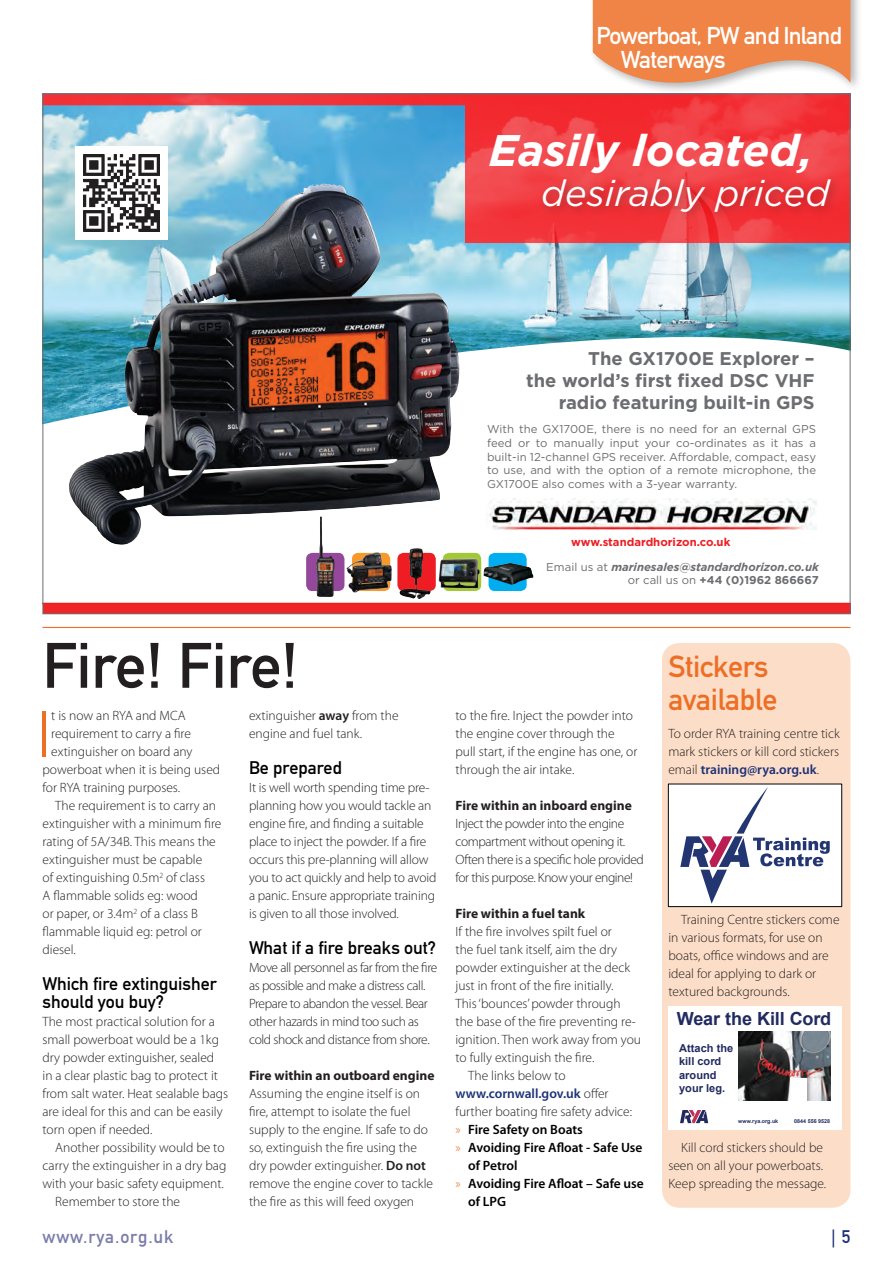
<style>
.page{position:relative;width:893px;height:1263px;background:#fff}
.page>*{position:absolute;margin:0;border:0;box-sizing:border-box;transform-origin:0 0}
.t1{font:300 66.9px "Myriad Pro";color:#ee6e25}
.t2{font:63px "DIN Mittelschrift Std";color:#231f20}
.t3{font:italic 700 44.1px "Gotham HTF";color:#fff}
.t4{font:italic 36.6px "Gotham HTF";color:#fff}
.t5{font:30px/33px "DIN Mittelschrift Std";letter-spacing:-.01em;color:#ee6e25}
.t6{font:24px/24px "DIN Mittelschrift Std";letter-spacing:-.035em;color:#fff}
.t7{font:700 18.45px/22px "Gotham HTF";color:#6c6d70;text-align:right}
.t8{font:700 18.15px "Arial";letter-spacing:-.01em;color:#222b60}
.t9{font:18px/18px "DIN Mittelschrift Std";color:#000}
.t10{font:18px "DIN Mittelschrift Std";letter-spacing:.05em;color:#7b7cab}
.t11{font:300 18px "DIN Neuzeit Grotesk Std";color:#1c3177}
.t12{font:300 13.5px/18px "Myriad Pro";color:#231f20}
.t13{font:300 13.5px/18px "Myriad Pro";letter-spacing:-.025em;color:#231f20}
.t14{font:300 13.5px/18px "Myriad Pro";letter-spacing:-.03em;color:#231f20}
.t15{font:600 13.5px "Myriad Pro";color:#000}
.t16{font:700 13.5px "Myriad Pro";color:#231f20}
.t17{font:600 13.5px "Myriad Pro";color:#1c3177}
.t18{font:11.4px/13.6px "Gotham HTF";color:#6c6d70;text-align:justify}
.t19{font:italic 700 11.4px/13.6px "Gotham HTF";color:#6c6d70;text-align:right}
.t20{font:700 11.25px "Gotham HTF";color:#ee1d23}
.t21{font:700 11.1px/13.2px "Arial";color:#222b60}
.t22{font:700 5.4px "Arial";color:#222b60}
.s1{font-weight:400;font-style:normal}
.s2{font-style:normal}
.s3{font-weight:600}
.s4{font-weight:300;color:#231f20}
.s5{font-weight:300;color:#ee6e25}
.s6{font-weight:600;color:#1c3177}
.s7{font-family:"DIN Mittelschrift Std";font-weight:400}
</style>
<div class="page">
<div style="left:589px;top:0;width:274px;height:95px;background:#231f20;opacity:.4"></div>
<hr style="left:43px;top:627px;width:807px;height:1px;background:#ee6e25">
<img style="left:43px;top:94px;width:807px;height:509px">
<svg style="left:398px;top:553px;width:38px;height:38px"></svg>
<img style="left:399px;top:548px;width:20px;height:51px">
<div style="left:489px;top:553px;width:38px;height:38px;background:#00aeef;border-radius:6px"></div>
<img style="left:484px;top:563px;width:49px;height:22px">
<img style="left:344px;top:550px;width:50px;height:43px">
<div style="left:306px;top:553px;width:38px;height:38px;background:#94479b;border-radius:6px"></div>
<img style="left:316px;top:516px;width:17px;height:81px">
<div style="left:443px;top:553px;width:38px;height:38px;background:#a7c638;border-radius:6px"></div>
<img style="left:435px;top:558px;width:49px;height:31px">
<div style="left:539px;top:175px;width:302px;height:47px;background:#231f20;opacity:.35"></div>
<div style="left:75px;top:146px;width:93px;height:93px;background:#fff"></div>
<img style="left:83px;top:155px;width:76px;height:76px">
<svg style="left:43px;top:603px;width:807px;height:12px;background:#e33638"></svg>
<svg style="left:593px;top:0;width:258px;height:98px"></svg>
<div style="left:662px;top:643px;width:188px;height:565px;background:#fcddc7;border-radius:18px"></div>
<div style="left:668px;top:1006px;width:174px;height:123px;background:#fff"></div>
<img style="left:738px;top:1031px;width:92px;height:70px">
<div style="left:791px;top:1078px;width:15px;height:23px;background:#fff"></div>
<svg style="left:680px;top:1110px;width:28px;height:13px"></svg>
<div style="left:668px;top:784px;width:174px;height:123px;background:#fff;border:1px solid #040503"></div>
<svg style="left:680px;top:787px;width:150px;height:117px"></svg>
<h3 class="t6" style="left:621px;top:24px;width:223px;text-indent:-24px">Powerboat, PW and Inland<br>Waterways</h3>
<h3 class="t3" style="left:489px;top:125px;width:326px">Easily located,</h3>
<h3 class="t4" style="left:541px;top:173px;width:290px">desirably priced</h3>
<h3 class="t7" style="left:526px;top:346px;width:290px">The GX1700E Explorer –<br>the world’s first fixed DSC VHF radio featuring built-in GPS</h3>
<p class="t18" style="left:487px;top:422px;width:330px">With the GX1700E, there is no need for an external GPS feed or to manually input your co-ordinates as it has a built-in 12-channel GPS receiver. Affordable, compact, easy to use, and with the option of a remote microphone, the GX1700E also comes with a 3-year warranty.</p>
<p class="t20" style="left:571px;top:535px;width:161px">www.standardhorizon.co.uk</p>
<p class="t19" style="left:546px;top:560px;width:274px"><span class="s1">Email us at</span> marinesales@standardhorizon.co.uk <span class="s1">or call us on</span> <span class="s2">+44 (0)1962 866667</span></p>
<h2 class="t2" style="left:43px;top:629px;width:257px">Fire! Fire!</h2>
<h1 class="t1" style="left:37px;top:693px;width:16px">I</h1>
<p class="t12" style="left:51px;top:706px;width:136px">t is now an RYA and MCA</p>
<p class="t12" style="left:51px;top:724px;width:141px">requirement to carry a fire</p>
<p class="t12" style="left:51px;top:742px;width:143px">extinguisher on board any</p>
<p class="t12" style="left:43px;top:760px;width:179px">powerboat when it is being used</p>
<p class="t12" style="left:43px;top:778px;width:139px">for RYA training purposes.</p>
<p class="t12" style="left:55px;top:796px;width:162px">The requirement is to carry an</p>
<p class="t12" style="left:43px;top:814px;width:180px">extinguisher with a minimum fire</p>
<p class="t12" style="left:43px;top:832px;width:175px">rating of 5A/34B. This means the</p>
<p class="t12" style="left:43px;top:850px;width:161px">extinguisher must be capable</p>
<p class="t12" style="left:43px;top:868px;width:164px">of extinguishing 0.5m<sup>2</sup> of class</p>
<p class="t12" style="left:43px;top:886px;width:157px">A flammable solids eg: wood</p>
<p class="t12" style="left:43px;top:904px;width:157px">or paper, or 3.4m<sup>2</sup> of a class B</p>
<p class="t12" style="left:43px;top:922px;width:161px">flammable liquid eg: petrol or</p>
<p class="t12" style="left:43px;top:940px;width:35px">diesel.</p>
<h3 class="t9" style="left:43px;top:975px;width:176px">Which fire extinguisher should you buy?</h3>
<p class="t12" style="left:43px;top:1012px;width:187px">The most practical solution for a small powerboat would be a 1kg dry powder extinguisher, sealed<br>in a clear plastic bag to protect it from salt water. Heat sealable bags are ideal for this and can be easily torn open if needed.</p>
<p class="t12" style="left:55px;top:1138px;width:171px">Another possibility would be to</p>
<p class="t12" style="left:43px;top:1156px;width:185px">carry the extinguisher in a dry bag</p>
<p class="t12" style="left:43px;top:1174px;width:183px">with your basic safety equipment.</p>
<p class="t12" style="left:55px;top:1192px;width:126px">Remember to store the</p>
<p class="t12" style="left:249px;top:706px;width:151px">extinguisher <span class="s3">away</span> from the engine and fuel tank.</p>
<h3 class="t9" style="left:249px;top:759px;width:94px">Be prepared</h3>
<p class="t12" style="left:249px;top:778px;width:189px">It is well worth spending time pre&shy;planning how you would tackle an engine fire, and finding a suitable place to inject the powder. If a fire occurs this pre-planning will allow you to act quickly and help to avoid a panic. Ensure appropriate training is given to all those involved.</p>
<h3 class="t9" style="left:249px;top:939px;width:189px">What if a fire breaks out?</h3>
<p class="t13" style="left:249px;top:958px;width:190px">Move all personnel as far from the fire as possible and make a distress call.<br>Prepare to abandon the vessel. Bear other hazards in mind too such as cold shock and distance from shore.</p>
<p class="t16" style="left:249px;top:1067px;width:187px">Fire within an outboard engine</p>
<p class="t12" style="left:249px;top:1084px;width:186px">Assuming the engine itself is on fire, attempt to isolate the fuel supply to the engine. If safe to do so, extinguish the fire using the dry powder extinguisher. <span class="s3">Do not </span>remove the engine cover to tackle the fire as this will feed oxygen</p>
<p class="t12" style="left:455px;top:706px;width:183px">to the fire. Inject the powder into the engine cover through the pull start, if the engine has one, or through the air intake.</p>
<p class="t16" style="left:455px;top:797px;width:178px">Fire within an inboard engine</p>
<p class="t14" style="left:455px;top:814px;width:190px">Inject the powder into the engine compartment without opening it.<br>Often there is a specific hole provided for this purpose. Know your engine!</p>
<p class="t16" style="left:455px;top:905px;width:131px">Fire within a fuel tank</p>
<p class="t12" style="left:455px;top:922px;width:158px">If the fire involves spilt fuel or</p>
<p class="t12" style="left:455px;top:940px;width:163px">the fuel tank itself, aim the dry</p>
<p class="t12" style="left:455px;top:958px;width:176px">powder extinguisher at the deck</p>
<p class="t12" style="left:455px;top:976px;width:160px">just in front of the fire initially.</p>
<p class="t12" style="left:455px;top:994px;width:167px">This ‘bounces’ powder through</p>
<p class="t12" style="left:455px;top:1012px;width:182px">the base of the fire preventing re-</p>
<p class="t12" style="left:455px;top:1030px;width:187px">ignition. Then work away from you</p>
<p class="t12" style="left:455px;top:1048px;width:140px">to fully extinguish the fire.</p>
<p class="t12" style="left:468px;top:1066px;width:99px">The links below to</p>
<p class="t17" style="left:455px;top:1085px;width:155px">www.cornwall.gov.uk <span class="s4">offer</span></p>
<p class="t12" style="left:455px;top:1102px;width:178px">further boating fire safety advice:</p>
<p class="t15" style="left:455px;top:1121px;width:129px"><span class="s5">»</span> Fire Safety on Boats</p>
<p class="t15" style="left:455px;top:1139px;width:189px"><span class="s5">»</span> Avoiding Fire Afloat - Safe Use</p>
<p class="t15" style="left:468px;top:1157px;width:51px">of Petrol</p>
<p class="t15" style="left:455px;top:1175px;width:190px"><span class="s5">»</span> Avoiding Fire Afloat – Safe use</p>
<p class="t15" style="left:468px;top:1193px;width:39px">of LPG</p>
<h3 class="t5" style="left:668px;top:650px;width:111px">Stickers available</h3>
<p class="t12" style="left:668px;top:724px;width:173px;text-align:justify">To order RYA training centre tick mark stickers or kill cord stickers email <span class="s6">training@rya.org.uk</span>.</p>
<p class="t12" style="left:668px;top:910px;width:173px;text-indent:13px">Training Centre stickers come in various formats, for use on boats, office windows and are ideal for applying to dark or textured backgrounds.</p>
<h3 class="t8" style="left:677px;top:1006px;width:156px">Wear the Kill Cord</h3>
<p class="t21" style="left:679px;top:1042px;width:56px">Attach the kill cord around your leg.</p>
<p class="t22" style="left:738px;top:1118px;width:42px">www.rya.org.uk</p>
<p class="t22" style="left:794px;top:1118px;width:38px">0844 556 9528</p>
<p class="t12" style="left:668px;top:1138px;width:159px;text-indent:13px">Kill cord stickers should be seen on all your powerboats.<br>Keep spreading the message.</p>
<h3 class="t10" style="left:43px;top:1226px;width:133px">www.rya.org.uk</h3>
<h3 class="t11" style="left:831px;top:1225px;width:21px">| <span class="s7">5</span></h3>
</div>
